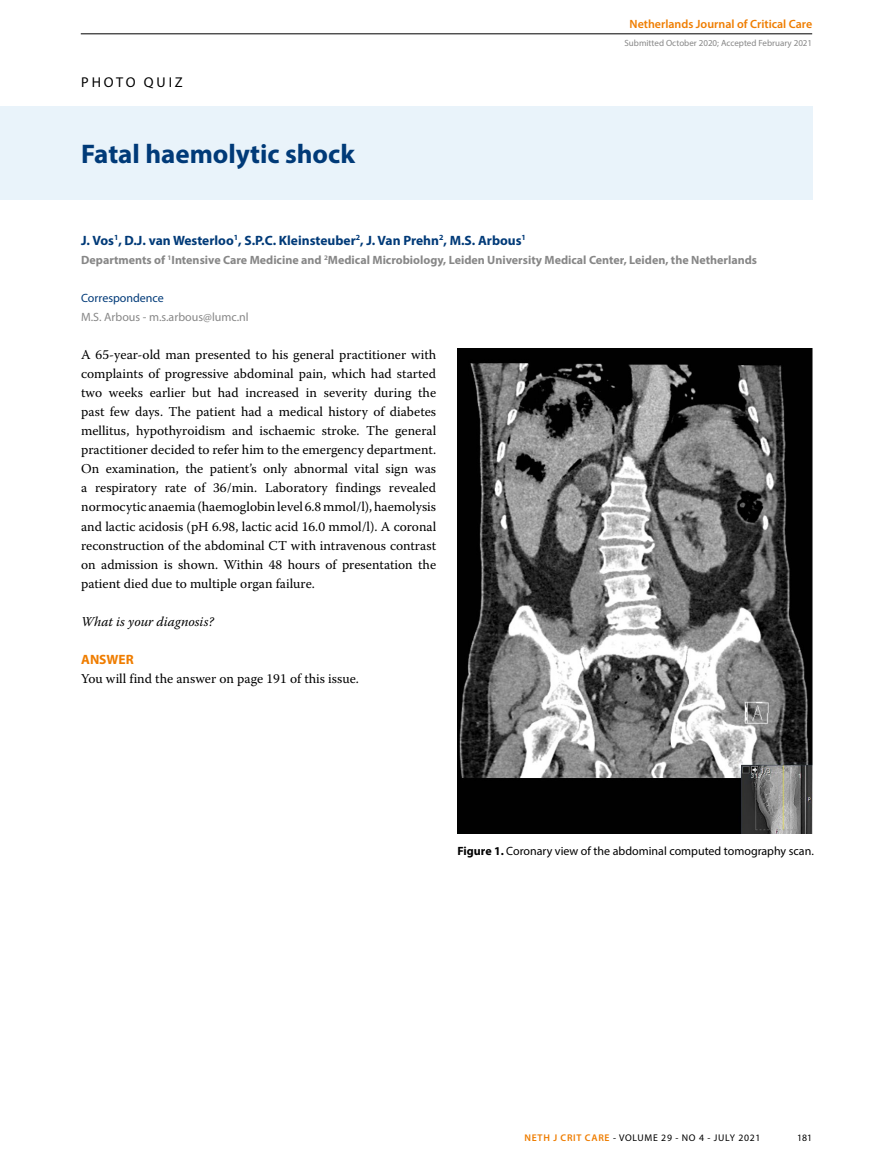
<style>
.page{position:relative;width:893px;height:1170px;background:#fff}
.page>*{position:absolute;margin:0;border:0;box-sizing:border-box;transform-origin:0 0}
.t1{font:700 27px "Myriad Pro";color:#003a78}
.t2{font:14.25px "Myriad Pro";letter-spacing:.2em;color:#000}
.t3{font:13.5px/19px "Warnock Pro";color:#000;text-align:justify}
.t4{font:700 13.5px "Myriad Pro";color:#003a78}
.t5{font:italic 13.5px "Warnock Pro";color:#000}
.t6{font:700 13.5px "Myriad Pro";color:#ef7d00}
.t7{font:700 12px "Myriad Pro";color:#878787}
.t8{font:12px "Myriad Pro";color:#000}
.t9{font:600 12px "Myriad Pro";color:#ef7d00}
.t10{font:12px "Myriad Pro";color:#878787}
.t11{font:12px "Myriad Pro";color:#003a78}
.t12{font:9.75px "Myriad Pro";letter-spacing:.07em;color:#000}
.t13{font:9px "Myriad Pro";color:#878787}
.s1{font-weight:700}
.s2{font-weight:600;color:#ef7d00}
</style>
<div class="page">
<hr style="left:81px;top:34px;width:731px;height:1px;background:#000">
<div style="left:0;top:106px;width:812px;height:94px;background:#e9f3fa"></div>
<img style="left:457px;top:349px;width:355px;height:484px">
<p class="t9" style="left:630px;top:17px;width:184px">Netherlands Journal of Critical Care</p>
<p class="t2" style="left:81px;top:74px;width:103px">PHOTO QUIZ</p>
<h1 class="t1" style="left:81px;top:136px;width:275px">Fatal haemolytic shock</h1>
<p class="t13" style="left:624px;top:38px;width:189px">Submitted October 2020; Accepted February 2021</p>
<p class="t4" style="left:81px;top:231px;width:446px">J. Vos<sup>1</sup>, D.J. van Westerloo<sup>1</sup>, S.P.C. Kleinsteuber<sup>2</sup>, J. Van Prehn<sup>2</sup>, M.S. Arbous<sup>1</sup></p>
<p class="t7" style="left:81px;top:252px;width:677px">Departments of <sup>1</sup>Intensive Care Medicine and <sup>2</sup>Medical Microbiology, Leiden University Medical Center, Leiden, the Netherlands</p>
<p class="t11" style="left:81px;top:290px;width:84px">Correspondence</p>
<p class="t10" style="left:81px;top:309px;width:169px">M.S. Arbous - m.s.arbous@lumc.nl</p>
<p class="t3" style="left:81px;top:345px;width:357px">A 65-year-old man presented to his general practitioner with complaints of progressive abdominal pain, which had started two weeks earlier but had increased in severity during the past few days. The patient had a medical history of diabetes mellitus, hypothyroidism and ischaemic stroke. The general practitioner decided to refer him to the emergency department.<br>On examination, the patient’s only abnormal vital sign was a respiratory rate of 36/min. Laboratory findings revealed normocytic anaemia (haemoglobin level 6.8 mmol/l), haemolysis and lactic acidosis (pH 6.98, lactic acid 16.0 mmol/l). A coronal reconstruction of the abdominal CT with intravenous contrast on admission is shown. Within 48 hours of presentation the patient died due to multiple organ failure.</p>
<p class="t5" style="left:81px;top:613px;width:134px">What is your diagnosis?</p>
<p class="t6" style="left:81px;top:650px;width:54px">ANSWER</p>
<p class="t3" style="left:81px;top:668px;width:279px">You will find the answer on page 191 of this issue.</p>
<p class="t8" style="left:457px;top:843px;width:358px"><span class="s1">Figure 1.</span> Coronary view of the abdominal computed tomography scan.</p>
<p class="t12" style="left:525px;top:1131px;width:237px"><span class="s2">NETH J CRIT CARE</span> - VOLUME 29 - NO 4 - JULY 2021</p>
<p class="t12" style="left:797px;top:1131px;width:17px">181</p>
</div>
